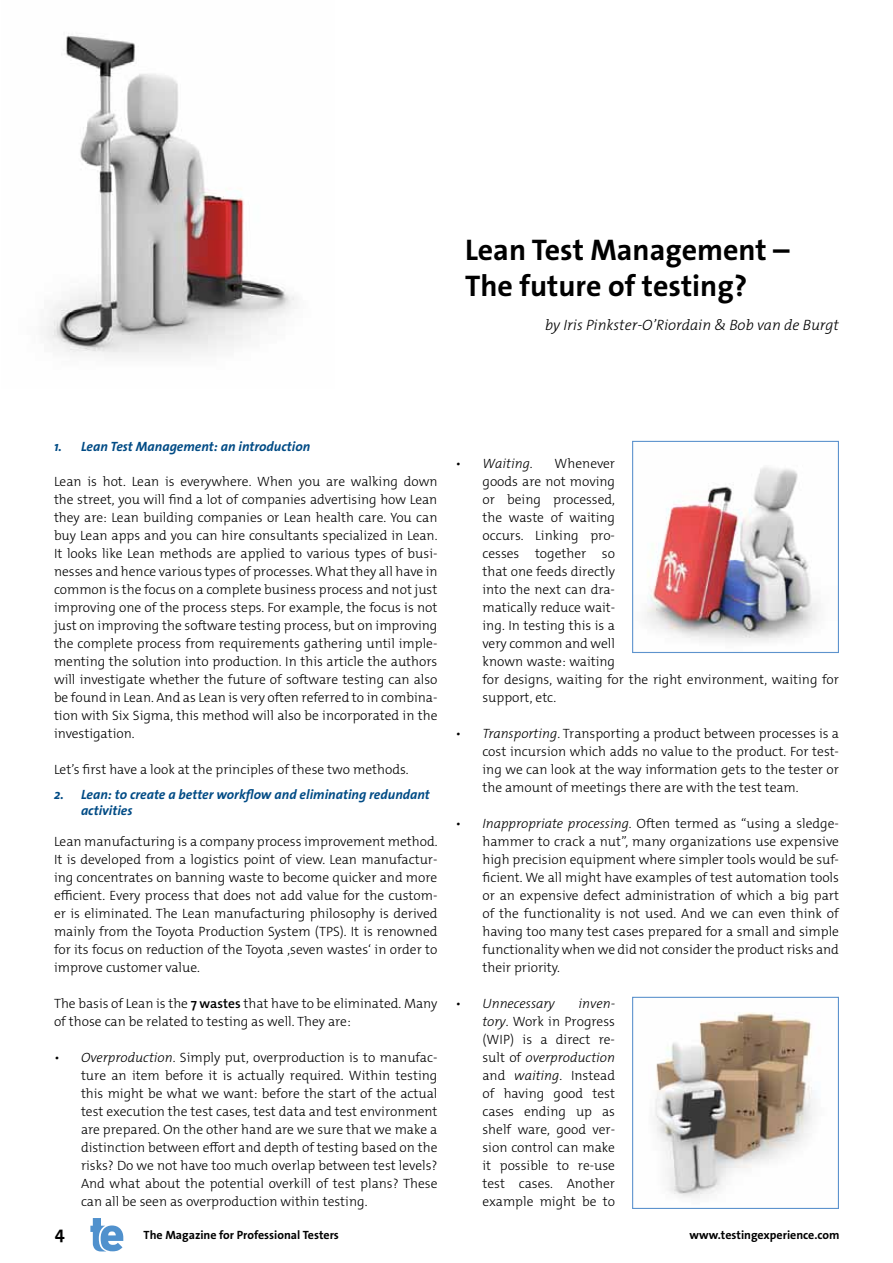
<style>
.page{position:relative;width:893px;height:1263px;background:#fff}
.page>*{position:absolute;margin:0;border:0;box-sizing:border-box;transform-origin:0 0}
.t1{font:700 30px/36px "The Sans Os F";color:#000}
.t2{font:700 18px "The Sans Os F";color:#000}
.t3{font:italic 300 15px "The Mix Os F";color:#000}
.t4{font:300 13.5px/18px "The Mix Os F";color:#000;text-align:justify}
.t5{font:italic 700 13.5px/16.2px "The Sans Os F";color:#004b85}
.t6{font:italic 300 13.5px "The Mix Os F";color:#000}
.t7{font:700 12px "The Sans Os F";color:#000}
.s1{font-weight:600}
.s2{font-style:italic}
.s3{font-style:normal}
</style>
<div class="page">
<svg style="left:90px;top:1218px;width:33px;height:33px"></svg>
<img style="left:46px;top:35px;width:249px;height:321px">
<img style="left:647px;top:467px;width:172px;height:175px">
<div style="left:632px;top:441px;width:207px;height:212px;border:1px solid #5d93cd"></div>
<img style="left:655px;top:1012px;width:158px;height:186px">
<div style="left:632px;top:997px;width:207px;height:212px;border:1px solid #5d93cd"></div>
<h1 class="t1" style="left:465px;top:232px;width:326px">Lean Test Management –<br>The future of testing?</h1>
<p class="t3" style="left:545px;top:315px;width:295px">by Iris Pinkster-O’Riordain &amp; Bob van de Burgt</p>
<p class="t5" style="left:54px;top:438px;width:258px">1. Lean Test Management: an introduction</p>
<p class="t4" style="left:54px;top:473px;width:385px">Lean is hot. Lean is everywhere. When you are walking down the street, you will find a lot of companies advertising how Lean they are: Lean building companies or Lean health care. You can buy Lean apps and you can hire consultants specialized in Lean.<br>It looks like Lean methods are applied to various types of busi&shy;nesses and hence various types of processes. What they all have in common is the focus on a complete business process and not just improving one of the process steps. For example, the focus is not just on improving the software testing process, but on improving the complete process from requirements gathering until imple&shy;menting the solution into production. In this article the authors will investigate whether the future of software testing can also be found in Lean. And as Lean is very often referred to in combina&shy;tion with Six Sigma, this method will also be incorporated in the investigation.</p>
<p class="t4" style="left:54px;top:760px;width:356px">Let’s first have a look at the principles of these two methods.</p>
<p class="t5" style="left:81px;top:787px;width:350px;text-indent:-27px">2. Lean: to create a better workflow and eliminating redundant activities</p>
<p class="t4" style="left:54px;top:832px;width:385px">Lean manufacturing is a company process improvement method.<br>It is developed from a logistics point of view. Lean manufactur&shy;ing concentrates on banning waste to become quicker and more efficient. Every process that does not add value for the custom&shy;er is eliminated. The Lean manufacturing philosophy is derived mainly from the Toyota Production System (TPS). It is renowned for its focus on reduction of the Toyota ‚seven wastes‘ in order to improve customer value.</p>
<p class="t4" style="left:54px;top:994px;width:385px">The basis of Lean is the <span class="s1">7 wastes</span> that have to be eliminated. Many of those can be related to testing as well. They are:</p>
<p class="t4" style="left:81px;top:1048px;width:358px;text-indent:-27px"><span class="s2">• Overproduction</span>. Simply put, overproduction is to manufac&shy;ture an item before it is actually required. Within testing this might be what we want: before the start of the actual test execution the test cases, test data and test environment are prepared. On the other hand are we sure that we make a distinction between effort and depth of testing based on the risks? Do we not have too much overlap between test levels?<br>And what about the potential overkill of test plans? These can all be seen as overproduction within testing.</p>
<p class="t4" style="left:482px;top:454px;width:358px;text-align:left;text-indent:72px">Whenever<br>goods are not moving<br>or being processed,<br>the waste of waiting<br>occurs. Linking pro-<br>cesses together so<br>that one feeds directly<br>into the next can dra-<br>matically reduce wait-<br>ing. In testing this is a<br>very common and well<br>known waste: waiting<br>for designs, waiting for the right environment, waiting for support, etc.</p>
<p class="t4" style="left:482px;top:724px;width:358px;text-indent:-27px"><span class="s2">• Transporting</span>. Transporting a product between processes is a cost incursion which adds no value to the product. For test&shy;ing we can look at the way information gets to the tester or the amount of meetings there are with the test team.</p>
<p class="t4" style="left:482px;top:814px;width:358px;text-indent:-27px"><span class="s2">• Inappropriate processing</span>. Often termed as “using a sledge&shy;hammer to crack a nut”, many organizations use expensive high precision equipment where simpler tools would be suf&shy;ficient. We all might have examples of test automation tools or an expensive defect administration of which a big part of the functionality is not used. And we can even think of having too many test cases prepared for a small and simple functionality when we did not consider the product risks and their priority.</p>
<p class="t6" style="left:455px;top:995px;width:101px">• Unnecessary</p>
<p class="t6" style="left:455px;top:455px;width:79px">• Waiting<span class="s3">.</span></p>
<p class="t4" style="left:482px;top:994px;width:134px;text-indent:96px"><span class="s2">inven&shy;tory</span>. Work in Progress (WIP) is a direct re&shy;sult of <span class="s2">overproduction </span>and <span class="s2">waiting</span>. Instead of having good test cases ending up as shelf ware, good ver&shy;sion control can make it possible to re-use test cases. Another example might be to</p>
<h2 class="t2" style="left:55px;top:1221px;width:11px">4</h2>
<p class="t7" style="left:144px;top:1227px;width:197px">The Magazine for Professional Testers</p>
<p class="t7" style="left:690px;top:1227px;width:151px">www.testingexperience.com</p>
</div>
